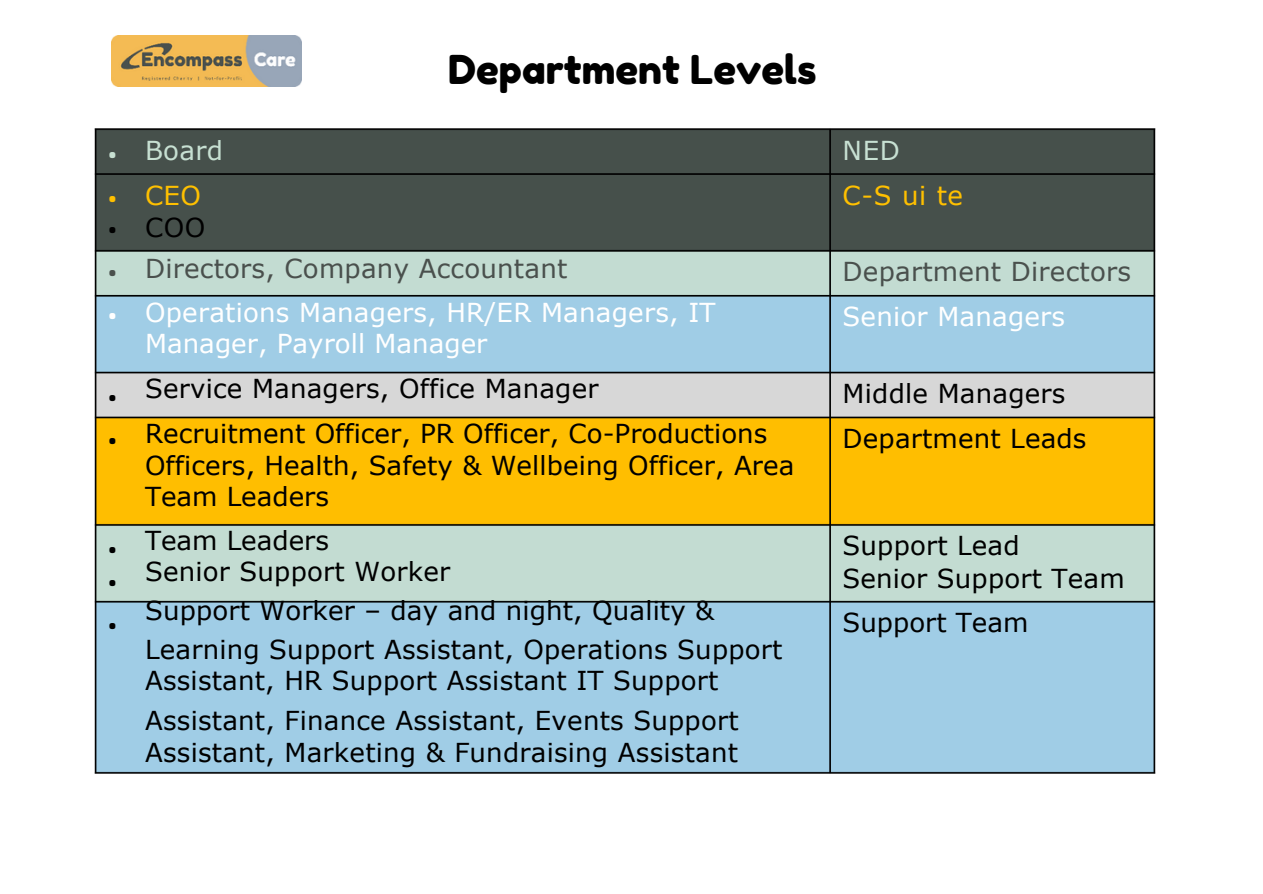
<style>
.page{position:relative;width:1263px;height:894px;background:#fff}
.page>*{position:absolute;margin:0;border:0;box-sizing:border-box;transform-origin:0 0}
.t1{font:39.75px "Fredoka One";color:#000}
.t2{font:26.1px/32.2px "Verdana";letter-spacing:.01em;color:#000}
.t3{font:26.1px "Verdana";letter-spacing:.01em;color:#fff}
.t4{font:26.1px "Verdana";letter-spacing:.01em;color:#4a504d}
.t5{font:26.1px/44.7px "Verdana";letter-spacing:.025em;color:#ffc000}
.t6{font:26.1px/44.7px "Verdana";letter-spacing:.015em;color:#c7e0d2}
.t7{font:26.1px/32.2px "IBM Plex Sans Cond";color:#000}
.t8{font:26.1px/44.7px "IBM Plex Sans Cond";color:#c7e0d2}
.t9{font:26.1px "IBM Plex Sans Cond";color:#4a504d}
.t10{font:26.1px "IBM Plex Sans Cond";color:#fff}
.s1{color:#ffc000}
.s2{color:#c7e0d2}
</style>
<div class="page">
<img style="left:94px;top:128px;width:1062px;height:646px">
<img style="left:112px;top:36px;width:190px;height:51px">
<p class="t8" style="left:108px;top:130px;width:11px">• <span class="s1">•</span></p>
<p class="t7" style="left:108px;top:212px;width:11px">•</p>
<p class="t9" style="left:108px;top:254px;width:11px">•</p>
<p class="t10" style="left:108px;top:297px;width:11px">•</p>
<p class="t7" style="left:108px;top:380px;width:11px">•</p>
<p class="t7" style="left:108px;top:423px;width:11px">•</p>
<p class="t7" style="left:108px;top:532px;width:11px">• •</p>
<p class="t7" style="left:108px;top:608px;width:11px">•</p>
<p class="t1" style="left:448px;top:45px;width:370px">Department Levels</p>
<p class="t6" style="left:145px;top:127px;width:80px">Board<br><span class="s1">CEO</span></p>
<p class="t2" style="left:145px;top:210px;width:62px">COO</p>
<p class="t4" style="left:145px;top:251px;width:424px">Directors, Company Accountant</p>
<p class="t3" style="left:145px;top:296px;width:572px">Operations Managers, HR/ER Managers, IT</p>
<p class="t3" style="left:145px;top:327px;width:344px">Manager, Payroll Manager</p>
<p class="t2" style="left:145px;top:371px;width:455px">Service Managers, Office Manager</p>
<p class="t2" style="left:145px;top:416px;width:624px">Recruitment Officer, PR Officer, Co-Productions</p>
<p class="t2" style="left:145px;top:448px;width:651px">Officers, Health, Safety &amp; Wellbeing Officer, Area</p>
<p class="t2" style="left:145px;top:479px;width:185px">Team Leaders</p>
<p class="t2" style="left:145px;top:523px;width:185px">Team Leaders</p>
<p class="t2" style="left:145px;top:554px;width:307px">Senior Support Worker</p>
<p class="t2" style="left:145px;top:593px;width:571px">Support Worker – day and night, Quality &amp;</p>
<p class="t2" style="left:145px;top:632px;width:639px">Learning Support Assistant, Operations Support</p>
<p class="t2" style="left:145px;top:663px;width:575px">Assistant, HR Support Assistant IT Support</p>
<p class="t2" style="left:145px;top:702px;width:595px">Assistant, Finance Assistant, Events Support<br>Assistant, Marketing &amp; Fundraising Assistant</p>
<p class="t5" style="left:843px;top:127px;width:122px"><span class="s2">NED<br></span>C-S ui te</p>
<p class="t4" style="left:843px;top:255px;width:290px">Department Directors</p>
<p class="t3" style="left:843px;top:299px;width:224px">Senior Managers</p>
<p class="t2" style="left:843px;top:376px;width:224px">Middle Managers</p>
<p class="t2" style="left:843px;top:421px;width:245px">Department Leads</p>
<p class="t2" style="left:843px;top:528px;width:284px">Support Lead<br>Senior Support Team</p>
<p class="t2" style="left:843px;top:605px;width:187px">Support Team</p>
</div>
